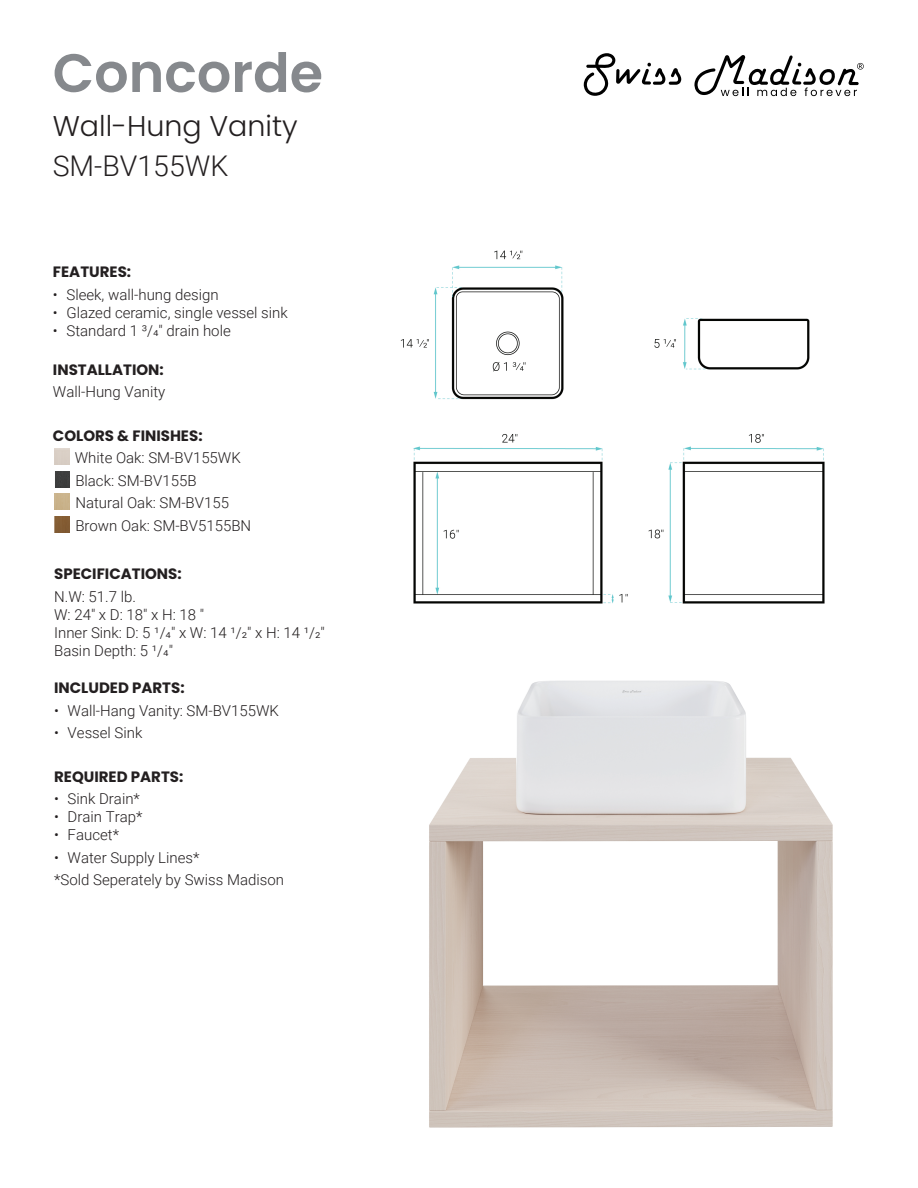
<style>
.page{position:relative;width:918px;height:1188px;background:#fff}
.page>*{position:absolute;margin:0;border:0;box-sizing:border-box;transform-origin:0 0}
.t1{font:600 54px "Poppins";color:#86898d}
.t2{font:300 28.5px "Poppins";color:#231f20}
.t3{font:300 28.5px "Roboto";color:#231f20}
.t4{font:300 15px/22.5px "Roboto";color:#231f20}
.t5{font:700 15px "Poppins";color:#231f20}
</style>
<div class="page">
<svg style="left:584px;top:53px;width:97px;height:43px"></svg>
<svg style="left:694px;top:55px;width:170px;height:41px"></svg>
<img style="left:55px;top:472px;width:15px;height:15px">
<img style="left:54px;top:516px;width:16px;height:16px">
<img style="left:400px;top:250px;width:425px;height:354px">
<img style="left:429px;top:680px;width:404px;height:448px">
<h1 class="t1" style="left:53px;top:42px;width:272px">Concorde</h1>
<h2 class="t2" style="left:53px;top:110px;width:247px">Wall-Hung Vanity</h2>
<h2 class="t3" style="left:53px;top:146px;width:177px">SM-BV155WK</h2>
<p class="t5" style="left:53px;top:263px;width:80px">FEATURES:</p>
<p class="t4" style="left:53px;top:282px;width:167px">• Sleek, wall-hung design</p>
<p class="t4" style="left:53px;top:300px;width:236px">• Glazed ceramic, single vessel sink</p>
<p class="t4" style="left:53px;top:318px;width:179px">• Standard 1 ³/4" drain hole</p>
<p class="t5" style="left:53px;top:361px;width:112px">INSTALLATION:</p>
<p class="t4" style="left:53px;top:380px;width:114px">Wall-Hung Vanity</p>
<p class="t5" style="left:53px;top:427px;width:151px">COLORS &amp; FINISHES:</p>
<p class="t4" style="left:75px;top:446px;width:178px">White Oak: SM-BV155WK<br>Black: SM-BV155B<br>Natural Oak: SM-BV155<br>Brown Oak: SM-BV5155BN</p>
<p class="t5" style="left:54px;top:565px;width:129px">SPECIFICATIONS:</p>
<p class="t4" style="left:54px;top:587px;width:272px;line-height:18px">N.W: 51.7 lb.<br>W: 24" x D: 18" x H: 18 "<br>Inner Sink: D: 5 ¹/4" x W: 14 ¹/2" x H: 14 ¹/2"<br>Basin Depth: 5 ¹/4"</p>
<p class="t5" style="left:54px;top:679px;width:132px">INCLUDED PARTS:</p>
<p class="t4" style="left:54px;top:699px;width:226px">• Wall-Hang Vanity: SM-BV155WK</p>
<p class="t4" style="left:54px;top:721px;width:90px">• Vessel Sink</p>
<p class="t5" style="left:54px;top:768px;width:131px">REQUIRED PARTS:</p>
<p class="t4" style="left:54px;top:787px;width:87px">• Sink Drain*</p>
<p class="t4" style="left:54px;top:805px;width:90px">• Drain Trap*</p>
<p class="t4" style="left:54px;top:823px;width:66px">• Faucet*</p>
<p class="t4" style="left:54px;top:846px;width:231px">• Water Supply Lines*<br>*Sold Seperately by Swiss Madison</p>
</div>
